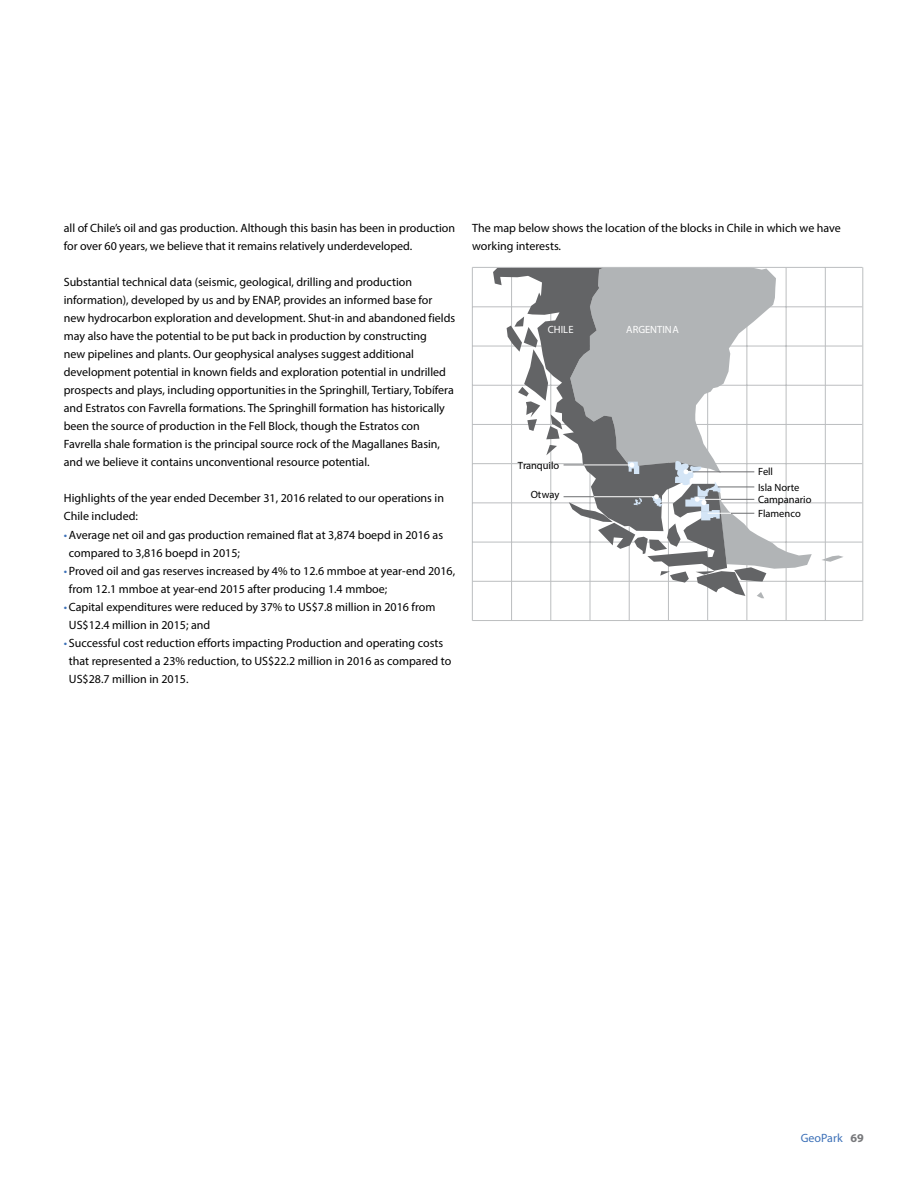
<style>
.page{position:relative;width:919px;height:1191px;background:#fff}
.page>*{position:absolute;margin:0;border:0;box-sizing:border-box;transform-origin:0 0}
.t1{font:12px/18px "Myriad Pro";color:#000}
.t2{font:12px "Myriad Pro";color:#3d71b8}
.t3{font:10.5px/16.4px "Myriad Pro";color:#000}
.t4{font:10.5px "Myriad Pro";color:#fff}
.s1{color:#3d71b8}
.s2{font-weight:700;color:#77787b}
</style>
<div class="page">
<hr style="left:472px;top:306px;width:390px;height:1px;background:#bcbec0">
<hr style="left:472px;top:346px;width:390px;height:1px;background:#bcbec0">
<hr style="left:472px;top:385px;width:390px;height:1px;background:#bcbec0">
<hr style="left:472px;top:424px;width:390px;height:1px;background:#bcbec0">
<hr style="left:472px;top:463px;width:390px;height:1px;background:#bcbec0">
<hr style="left:472px;top:502px;width:390px;height:1px;background:#bcbec0">
<hr style="left:472px;top:542px;width:390px;height:1px;background:#bcbec0">
<hr style="left:589px;top:267px;width:1px;height:353px;background:#bcbec0">
<hr style="left:629px;top:267px;width:1px;height:353px;background:#bcbec0">
<hr style="left:668px;top:267px;width:1px;height:353px;background:#bcbec0">
<hr style="left:707px;top:267px;width:1px;height:353px;background:#bcbec0">
<hr style="left:746px;top:267px;width:1px;height:353px;background:#bcbec0">
<hr style="left:785px;top:267px;width:1px;height:353px;background:#bcbec0">
<hr style="left:511px;top:267px;width:1px;height:353px;background:#bcbec0">
<hr style="left:472px;top:267px;width:1px;height:353px;background:#bcbec0">
<hr style="left:550px;top:267px;width:1px;height:353px;background:#bcbec0">
<svg style="left:493px;top:268px;width:13px;height:236px"></svg>
<hr style="left:825px;top:267px;width:1px;height:353px;background:#bcbec0">
<hr style="left:862px;top:267px;width:1px;height:353px;background:#bcbec0">
<hr style="left:472px;top:620px;width:390px;height:1px;background:#bcbec0">
<hr style="left:472px;top:267px;width:390px;height:1px;background:#bcbec0">
<hr style="left:472px;top:581px;width:390px;height:1px;background:#bcbec0">
<svg style="left:822px;top:555px;width:21px;height:7px"></svg>
<svg style="left:506px;top:268px;width:305px;height:330px"></svg>
<p class="t1" style="left:64px;top:219px;width:393px">all of Chile’s oil and gas production. Although this basin has been in production for over 60 years, we believe that it remains relatively underdeveloped.</p>
<p class="t1" style="left:64px;top:273px;width:393px">Substantial technical data (seismic, geological, drilling and production information), developed by us and by ENAP, provides an informed base for new hydrocarbon exploration and development. Shut-in and abandoned fields may also have the potential to be put back in production by constructing<br>new pipelines and plants. Our geophysical analyses suggest additional development potential in known fields and exploration potential in undrilled prospects and plays, including opportunities in the Springhill, Tertiary, Tobífera and Estratos con Favrella formations. The Springhill formation has historically been the source of production in the Fell Block, though the Estratos con Favrella shale formation is the principal source rock of the Magallanes Basin, and we believe it contains unconventional resource potential.</p>
<p class="t1" style="left:64px;top:489px;width:382px">Highlights of the year ended December 31, 2016 related to our operations in<br>Chile included:</p>
<p class="t1" style="left:69px;top:525px;width:376px;text-indent:-5px"><span class="s1">•</span> Average net oil and gas production remained flat at 3,874 boepd in 2016 as compared to 3,816 boepd in 2015;</p>
<p class="t1" style="left:69px;top:561px;width:388px;text-indent:-5px"><span class="s1">•</span> Proved oil and gas reserves increased by 4% to 12.6 mmboe at year-end 2016, from 12.1 mmboe at year-end 2015 after producing 1.4 mmboe;</p>
<p class="t1" style="left:69px;top:597px;width:368px;text-indent:-5px"><span class="s1">•</span> Capital expenditures were reduced by 37% to US$7.8 million in 2016 from<br>US$12.4 million in 2015; and</p>
<p class="t1" style="left:69px;top:633px;width:384px;text-indent:-5px"><span class="s1">•</span> Successful cost reduction efforts impacting Production and operating costs that represented a 23% reduction, to US$22.2 million in 2016 as compared to<br>US$28.7 million in 2015.</p>
<p class="t1" style="left:472px;top:219px;width:370px">The map below shows the location of the blocks in Chile in which we have working interests.</p>
<p class="t4" style="left:547px;top:323px;width:27px">CHILE</p>
<p class="t4" style="left:626px;top:323px;width:54px">ARGENTINA</p>
<p class="t3" style="left:518px;top:457px;width:43px">Tranquilo</p>
<p class="t3" style="left:530px;top:486px;width:30px">Otway</p>
<p class="t3" style="left:758px;top:463px;width:43px">Fell<br>Isla Norte</p>
<p class="t3" style="left:758px;top:492px;width:55px;line-height:14.1px">Campanario<br>Flamenco</p>
<p class="t2" style="left:800px;top:1130px;width:64px">GeoPark <span class="s2">69</span></p>
</div>
